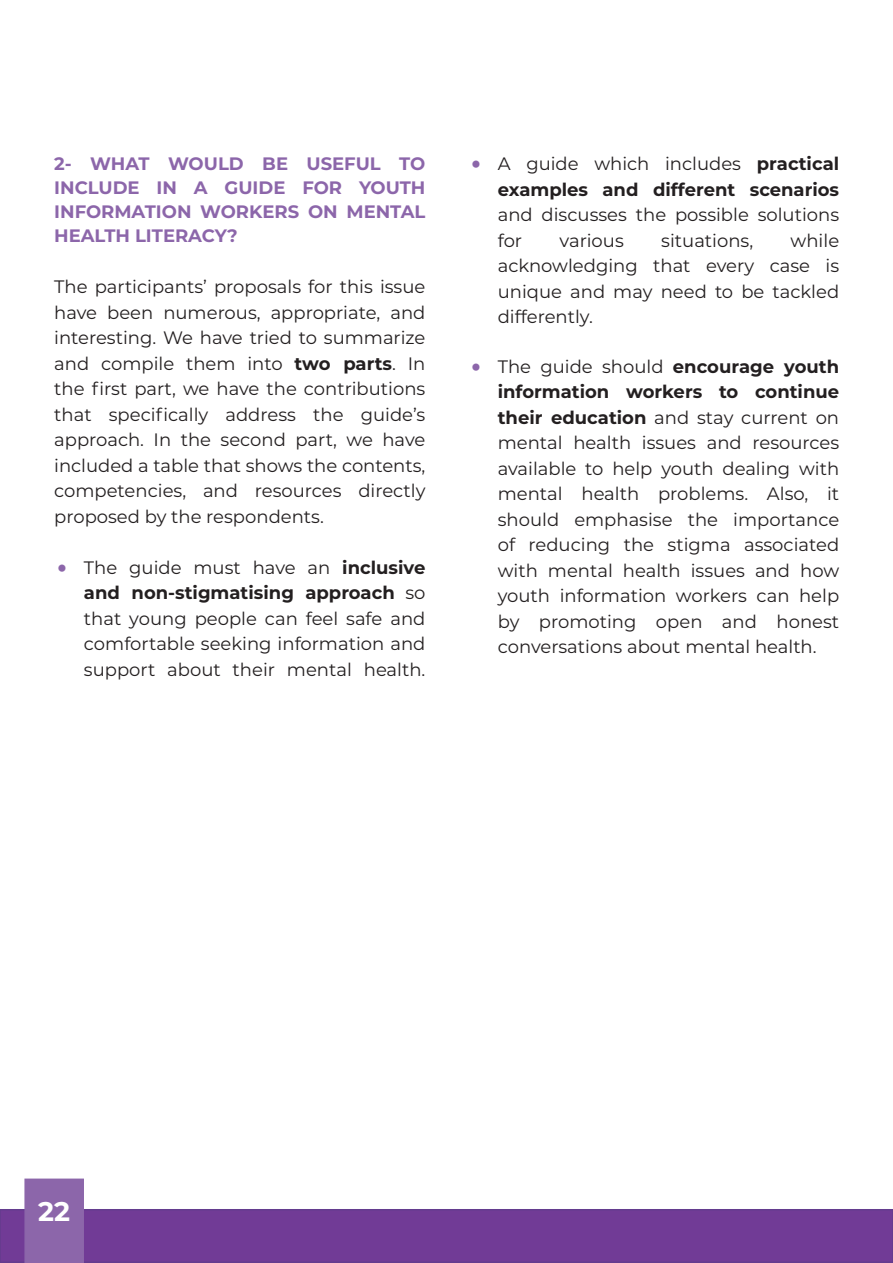
<style>
.page{position:relative;width:893px;height:1263px;background:#fff}
.page>*{position:absolute;margin:0;border:0;box-sizing:border-box;transform-origin:0 0}
.t1{font:700 27px "Montserrat";color:#fff}
.TEXT_BASICO{font:18px/25.5px "Montserrat";color:#231f20;text-align:justify}
.TEXT_BASICO-2{font:700 18px/24px "Montserrat";color:#8c66aa;text-align:justify}
.s1{font-weight:700}
.s2{font-family:"Minion Pro";font-size:27px;color:#8c66aa}
</style>
<div class="page">
<div style="left:0;top:1209px;width:893px;height:54px;background:#713b96;border:2px solid #643c8e"></div>
<div style="left:24px;top:1178px;width:60px;height:85px;background:#8c66aa;border:2px solid #8c66aa"></div>
<p class="TEXT_BASICO-2" style="left:54px;top:151px;width:373px">2- WHAT WOULD BE USEFUL TO INCLUDE IN A GUIDE FOR YOUTH INFORMATION WORKERS ON MENTAL HEALTH LITERACY?</p>
<p class="TEXT_BASICO" style="left:54px;top:274px;width:373px">The participants’ proposals for this issue have been numerous, appropriate, and interesting. We have tried to summarize and compile them into <span class="s1">two parts</span>. In the first part, we have the contributions that specifically address the guide’s approach. In the second part, we have included a table that shows the contents, competencies, and resources directly proposed by the respondents.</p>
<p class="TEXT_BASICO" style="left:84px;top:554px;width:343px;text-indent:-27px"><span class="s2">•</span> The guide must have an <span class="s1">inclusive and non-stigmatising approach</span> so that young people can feel safe and comfortable seeking information and support about their mental health.</p>
<p class="TEXT_BASICO" style="left:498px;top:151px;width:343px;text-indent:-27px"><span class="s2">•</span> A guide which includes <span class="s1">practical examples and different scenarios </span>and discusses the possible solutions for</p>
<p class="TEXT_BASICO" style="left:498px;top:227px;width:343px;text-indent:293px">while acknowledging that every case is unique and may need to be tackled differently.</p>
<p class="TEXT_BASICO" style="left:498px;top:353px;width:343px;text-indent:-27px"><span class="s2">•</span> The guide should <span class="s1">encourage youth information workers to continue their education</span> and stay current on mental health issues and resources available to help youth dealing with mental health problems. Also, it should emphasise the importance of reducing the stigma associated with mental health issues and how youth information workers can help by promoting open and honest conversations about mental health.</p>
<p class="TEXT_BASICO" style="left:560px;top:227px;width:66px">various</p>
<p class="TEXT_BASICO" style="left:661px;top:227px;width:93px">situations,</p>
<h1 class="t1" style="left:38px;top:1192px;width:33px">22</h1>
</div>
